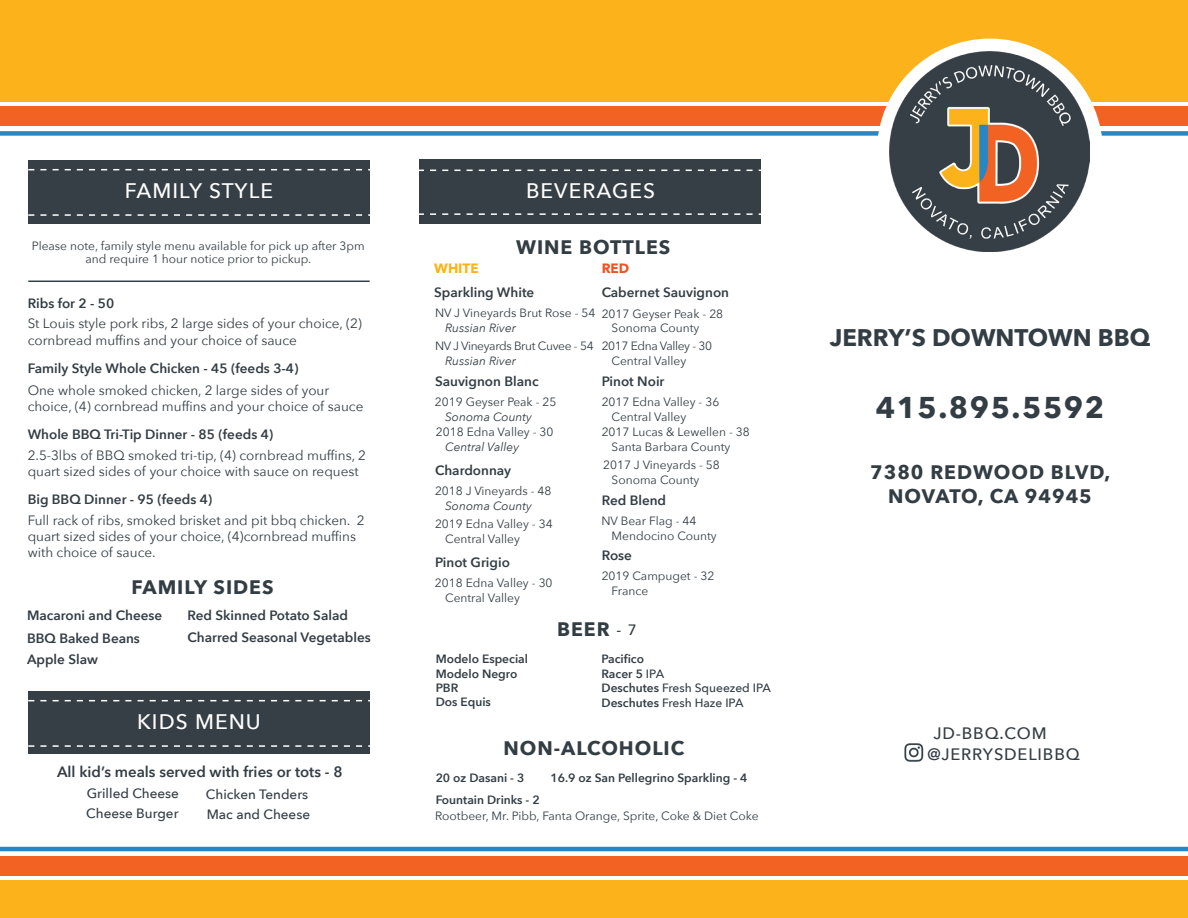
<style>
.page{position:relative;width:1188px;height:918px;background:#fff}
.page>*{position:absolute;margin:0;border:0;box-sizing:border-box;transform-origin:0 0}
.Headline{font:700 30px "Avenir Next";letter-spacing:.05em;color:#333d44}
.Headline-2{font:700 24px "Avenir Next";color:#333d44}
.HEADERS{font:500 21px "Avenir Next";letter-spacing:.05em;color:#fff}
.Headline-3{font:700 19.5px "Avenir Next";letter-spacing:.05em;color:#333d44}
.Headline-4{font:500 16.5px "Avenir Next";letter-spacing:.05em;color:#333d44}
.Sides{font:600 15px "Avenir Next";color:#333d44}
.Product_Description{font:13.5px/16.2px "Avenir Next";color:#333d44}
.Sides-2{font:600 13.5px "Avenir Next";color:#333d44}
.Sides-3{font:500 13.5px "Avenir Next";color:#333d44}
.Sides-4{font:700 13.5px "Avenir Next";color:#fbb316}
.Sides-5{font:700 13.5px "Avenir Next";color:#f15122}
.Product_Description-2{font:12px "Avenir Next";color:#333d44}
.Sides-6{font:600 12px "Avenir Next";color:#333d44}
.Description{font:12px/13.5px "Avenir Next";color:#333d44;text-align:center}
.Product_Description-3{font:italic 12px "Avenir Next";color:#333d44}
.Sides-7{font:500 12px "Avenir Next";color:#333d44}
.Product_Description-4{font:12px "Avenir Next";letter-spacing:-.03em;color:#333d44}
.s1{font-weight:500;font-size:15px}
.s2{font-weight:500}
.s3{font-weight:600}
</style>
<div class="page">
<div style="left:0;top:0;width:1188px;height:102px;background:#fcb31b"></div>
<div style="left:0;top:881px;width:1188px;height:37px;background:#fcb31b"></div>
<div style="left:0;top:131px;width:1188px;height:5px;background:#2686c6"></div>
<hr style="left:0;top:847px;width:1188px;height:4px;background:#2686c6">
<div style="left:0;top:107px;width:1188px;height:19px;background:#f16223"></div>
<div style="left:0;top:857px;width:1188px;height:19px;background:#f16223"></div>
<div style="left:877px;top:39px;width:226px;height:225px;border:14px solid #fff;border-radius:50%"></div>
<img style="left:890px;top:52px;width:199px;height:199px">
<img style="left:904px;top:743px;width:20px;height:19px">
<div style="left:419px;top:159px;width:342px;height:65px;background:#363f45"></div>
<svg style="left:419px;top:169px;width:342px;height:46px"></svg>
<div style="left:28px;top:160px;width:342px;height:64px;background:#363f45"></div>
<div style="left:28px;top:691px;width:342px;height:63px;background:#363f45"></div>
<svg style="left:28px;top:168px;width:342px;height:48px"></svg>
<svg style="left:28px;top:699px;width:342px;height:48px"></svg>
<hr style="left:28px;top:281px;width:342px;height:1px;background:#343f46">
<p class="HEADERS" style="left:125px;top:173px;width:150px">FAMILY STYLE</p>
<p class="Description" style="left:32px;top:238px;width:334px">Please note, family style menu available for pick up after 3pm and require 1 hour notice prior to pickup.</p>
<p class="Sides-2" style="left:28px;top:292px;width:88px">Ribs for 2 - 50</p>
<p class="Product_Description" style="left:28px;top:315px;width:336px">St Louis style pork ribs, 2 large sides of your choice, (2) cornbread muffins and your choice of sauce</p>
<p class="Sides-2" style="left:28px;top:357px;width:272px">Family Style Whole Chicken - 45 (feeds 3-4)</p>
<p class="Product_Description" style="left:28px;top:381px;width:337px">One whole smoked chicken, 2 large sides of your choice, (4) cornbread muffins and your choice of sauce</p>
<p class="Sides-2" style="left:28px;top:422px;width:247px">Whole BBQ Tri-Tip Dinner - 85 (feeds 4)</p>
<p class="Product_Description" style="left:28px;top:447px;width:340px">2.5-3lbs of BBQ smoked tri-tip, (4) cornbread muffins, 2 quart sized sides of your choice with sauce on request</p>
<p class="Sides-2" style="left:28px;top:488px;width:186px">Big BBQ Dinner - 95 (feeds 4)</p>
<p class="Product_Description" style="left:28px;top:512px;width:338px">Full rack of ribs, smoked brisket and pit bbq chicken. 2 quart sized sides of your choice, (4)cornbread muffins with choice of sauce.</p>
<p class="Headline-3" style="left:131px;top:570px;width:144px">FAMILY SIDES</p>
<p class="Sides-2" style="left:27px;top:604px;width:137px">Macaroni and Cheese</p>
<p class="Sides-2" style="left:187px;top:604px;width:162px">Red Skinned Potato Salad</p>
<p class="Sides-2" style="left:27px;top:626px;width:114px">BBQ Baked Beans</p>
<p class="Sides-2" style="left:187px;top:626px;width:185px">Charred Seasonal Vegetables</p>
<p class="Sides-2" style="left:27px;top:647px;width:73px">Apple Slaw</p>
<p class="HEADERS" style="left:137px;top:704px;width:125px">KIDS MENU</p>
<p class="Sides" style="left:57px;top:759px;width:287px">All kid’s meals served with fries or tots - 8</p>
<p class="Sides-3" style="left:87px;top:781px;width:94px">Grilled Cheese</p>
<p class="Sides-3" style="left:206px;top:782px;width:104px">Chicken Tenders</p>
<p class="Sides-3" style="left:86px;top:801px;width:94px">Cheese Burger</p>
<p class="Sides-3" style="left:207px;top:803px;width:105px">Mac and Cheese</p>
<p class="HEADERS" style="left:526px;top:172px;width:130px">BEVERAGES</p>
<p class="Sides-4" style="left:434px;top:257px;width:46px">WHITE</p>
<p class="Headline-3" style="left:516px;top:231px;width:156px">WINE BOTTLES</p>
<p class="Sides-5" style="left:602px;top:257px;width:29px">RED</p>
<p class="Sides-2" style="left:434px;top:281px;width:102px">Sparkling White</p>
<p class="Sides-2" style="left:602px;top:281px;width:129px">Cabernet Sauvignon</p>
<p class="Product_Description-2" style="left:435px;top:303px;width:162px">NV J Vineyards Brut Rose - 54</p>
<p class="Product_Description-3" style="left:445px;top:318px;width:72px">Russian River</p>
<p class="Product_Description-2" style="left:602px;top:303px;width:123px">2017 Geyser Peak - 28</p>
<p class="Product_Description-2" style="left:612px;top:318px;width:89px">Sonoma County</p>
<p class="Product_Description-4" style="left:435px;top:336px;width:160px">NV J Vineyards Brut Cuvee - 54</p>
<p class="Product_Description-3" style="left:445px;top:351px;width:72px">Russian River</p>
<p class="Product_Description-4" style="left:602px;top:336px;width:112px">2017 Edna Valley - 30</p>
<p class="Product_Description-2" style="left:612px;top:351px;width:76px">Central Valley</p>
<p class="Sides-2" style="left:435px;top:370px;width:105px">Sauvignon Blanc</p>
<p class="Sides-2" style="left:602px;top:370px;width:64px">Pinot Noir</p>
<p class="Product_Description-2" style="left:435px;top:392px;width:123px">2019 Geyser Peak - 25</p>
<p class="Product_Description-3" style="left:445px;top:407px;width:88px">Sonoma County</p>
<p class="Product_Description-2" style="left:436px;top:422px;width:119px">2018 Edna Valley - 30</p>
<p class="Product_Description-3" style="left:445px;top:436px;width:76px">Central Valley</p>
<p class="Sides-2" style="left:435px;top:459px;width:78px">Chardonnay</p>
<p class="Product_Description-2" style="left:435px;top:481px;width:118px">2018 J Vineyards - 48</p>
<p class="Product_Description-3" style="left:445px;top:496px;width:88px">Sonoma County</p>
<p class="Product_Description-2" style="left:435px;top:514px;width:119px">2019 Edna Valley - 34</p>
<p class="Product_Description-2" style="left:445px;top:529px;width:76px">Central Valley</p>
<p class="Sides-2" style="left:435px;top:551px;width:76px">Pinot Grigio</p>
<p class="Product_Description-2" style="left:435px;top:573px;width:119px">2018 Edna Valley - 30</p>
<p class="Product_Description-2" style="left:445px;top:588px;width:76px">Central Valley</p>
<p class="Product_Description-2" style="left:602px;top:392px;width:119px">2017 Edna Valley - 36</p>
<p class="Product_Description-2" style="left:612px;top:407px;width:76px">Central Valley</p>
<p class="Product_Description-2" style="left:602px;top:422px;width:150px">2017 Lucas &amp; Lewellen - 38</p>
<p class="Product_Description-2" style="left:612px;top:437px;width:120px">Santa Barbara County</p>
<p class="Product_Description-2" style="left:603px;top:455px;width:118px">2017 J Vineyards - 58</p>
<p class="Product_Description-2" style="left:612px;top:469px;width:89px">Sonoma County</p>
<p class="Sides-2" style="left:602px;top:489px;width:66px">Red Blend</p>
<p class="Product_Description-2" style="left:601px;top:510px;width:97px">NV Bear Flag - 44</p>
<p class="Product_Description-2" style="left:612px;top:525px;width:107px">Mendocino County</p>
<p class="Sides-2" style="left:602px;top:544px;width:32px">Rose</p>
<p class="Product_Description-2" style="left:602px;top:566px;width:114px">2019 Campuget - 32</p>
<p class="Product_Description-2" style="left:612px;top:581px;width:38px">France</p>
<p class="Sides-6" style="left:436px;top:649px;width:94px">Modelo Especial</p>
<p class="Sides-6" style="left:436px;top:663px;width:83px">Modelo Negro</p>
<p class="Sides-6" style="left:436px;top:678px;width:24px">PBR</p>
<p class="Sides-6" style="left:436px;top:692px;width:57px">Dos Equis</p>
<p class="Headline-3" style="left:557px;top:612px;width:81px">BEER <span class="s1">- 7</span></p>
<p class="Sides-6" style="left:602px;top:649px;width:44px">Pacifico</p>
<p class="Sides-6" style="left:602px;top:663px;width:64px">Racer 5 <span class="s2">IPA</span></p>
<p class="Sides-7" style="left:602px;top:678px;width:171px"><span class="s3">Deschutes</span> Fresh Squeezed IPA</p>
<p class="Sides-7" style="left:602px;top:692px;width:144px"><span class="s3">Deschutes</span> Fresh Haze IPA</p>
<p class="Headline-3" style="left:504px;top:731px;width:182px">NON-ALCOHOLIC</p>
<p class="Sides-6" style="left:436px;top:767px;width:90px">20 oz Dasani - 3</p>
<p class="Sides-6" style="left:436px;top:790px;width:106px">Fountain Drinks - 2</p>
<p class="Sides-6" style="left:551px;top:767px;width:199px">16.9 oz San Pellegrino Sparkling - 4</p>
<p class="Product_Description-2" style="left:435px;top:806px;width:325px">Rootbeer, Mr. Pibb, Fanta Orange, Sprite, Coke &amp; Diet Coke</p>
<p class="Headline-2" style="left:830px;top:317px;width:322px">JERRY’S DOWNTOWN BBQ</p>
<p class="Headline" style="left:876px;top:381px;width:230px">415.895.5592</p>
<p class="Headline-3" style="left:870px;top:456px;width:242px">7380 REDWOOD BLVD,</p>
<p class="Headline-3" style="left:888px;top:479px;width:205px">NOVATO, CA 94945</p>
<p class="Headline-4" style="left:933px;top:719px;width:115px">JD-BBQ.COM</p>
<p class="Headline-4" style="left:927px;top:740px;width:154px">@JERRYSDELIBBQ</p>
</div>
